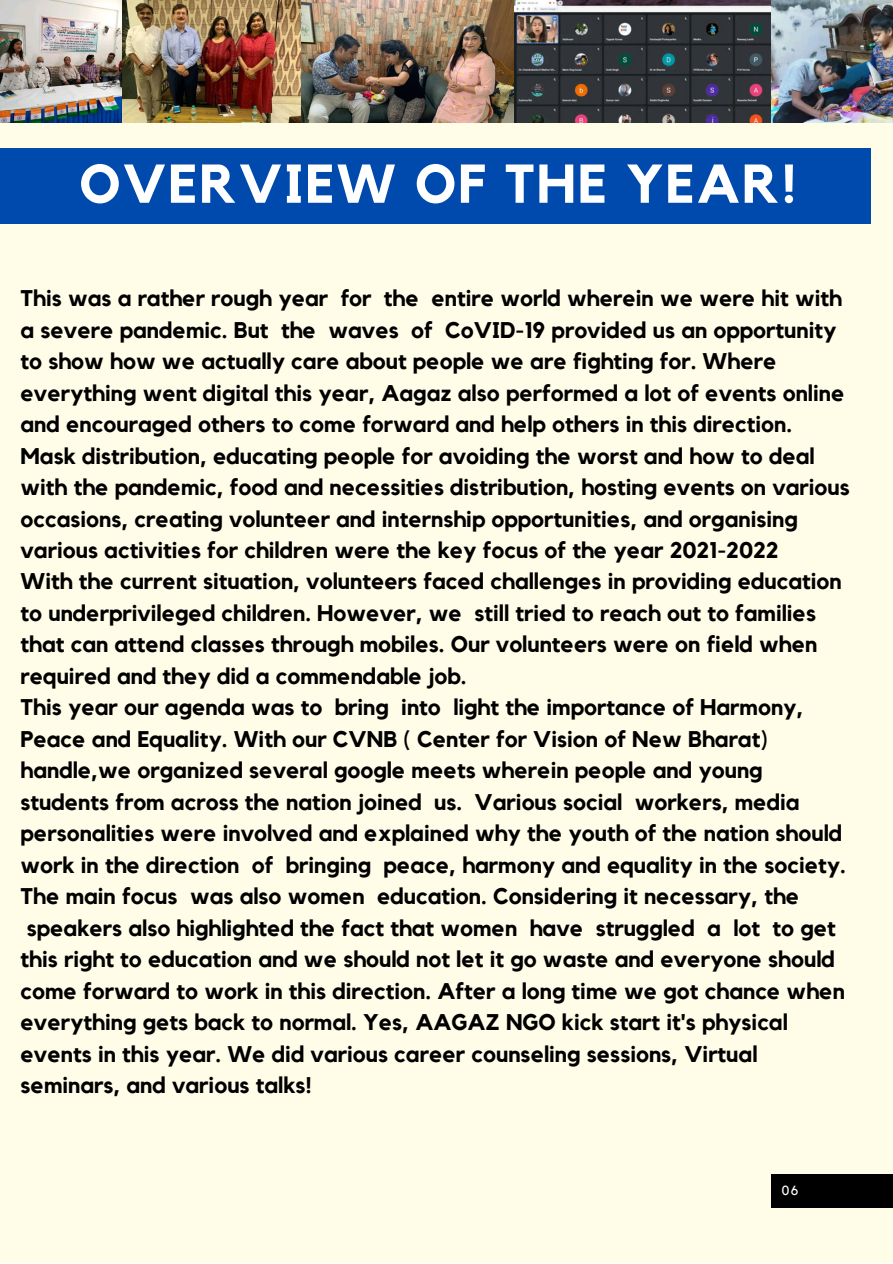
<style>
.page{position:relative;width:893px;height:1264px;background:#fff}
.page>*{position:absolute;margin:0;border:0;box-sizing:border-box;transform-origin:0 0}
.t1{font:700 54px "Kollektif";letter-spacing:.04em;color:#fff}
.t2{font:700 22.65px/31.5px "Kollektif";color:#000}
.t3{font:13.2px "Kollektif";color:#fff}
</style>
<div class="page">
<div style="left:0;top:0;width:892px;height:1262px;background:#fffde8"></div>
<div style="left:0;top:149px;width:870px;height:74px;background:#004aad"></div>
<div style="left:771px;top:1174px;width:121px;height:33px;background:#000"></div>
<img style="left:0;top:0;width:771px;height:123px">
<img style="left:771px;top:0;width:121px;height:123px">
<h1 class="t1" style="left:79px;top:159px;width:718px">OVERVIEW OF THE YEAR!</h1>
<p class="t2" style="left:21px;top:283px;width:830px">This was a rather rough year for the entire world wherein we were hit with a severe pandemic. But the waves of CoVID-19 provided us an opportunity to show how we actually care about people we are fighting for. Where everything went digital this year, Aagaz also performed a lot of events online and encouraged others to come forward and help others in this direction.<br>Mask distribution, educating people for avoiding the worst and how to deal with the pandemic, food and necessities distribution, hosting events on various occasions, creating volunteer and internship opportunities, and organising various activities for children were the key focus of the year 2021-2022<br>With the current situation, volunteers faced challenges in providing education to underprivileged children. However, we still tried to reach out to families that can attend classes through mobiles. Our volunteers were on field when required and they did a commendable job.<br>This year our agenda was to bring into light the importance of Harmony, Peace and Equality. With our CVNB ( Center for Vision of New Bharat) handle,we organized several google meets wherein people and young students from across the nation joined us. Various social workers, media personalities were involved and explained why the youth of the nation should work in the direction of bringing peace, harmony and equality in the society.<br>The main focus was also women education. Considering it necessary, the speakers also highlighted the fact that women have struggled a lot to get this right to education and we should not let it go waste and everyone should come forward to work in this direction. After a long time we got chance when everything gets back to normal. Yes, AAGAZ NGO kick start it's physical events in this year. We did various career counseling sessions, Virtual seminars, and various talks!</p>
<p class="t3" style="left:781px;top:1184px;width:18px">06</p>
</div>
